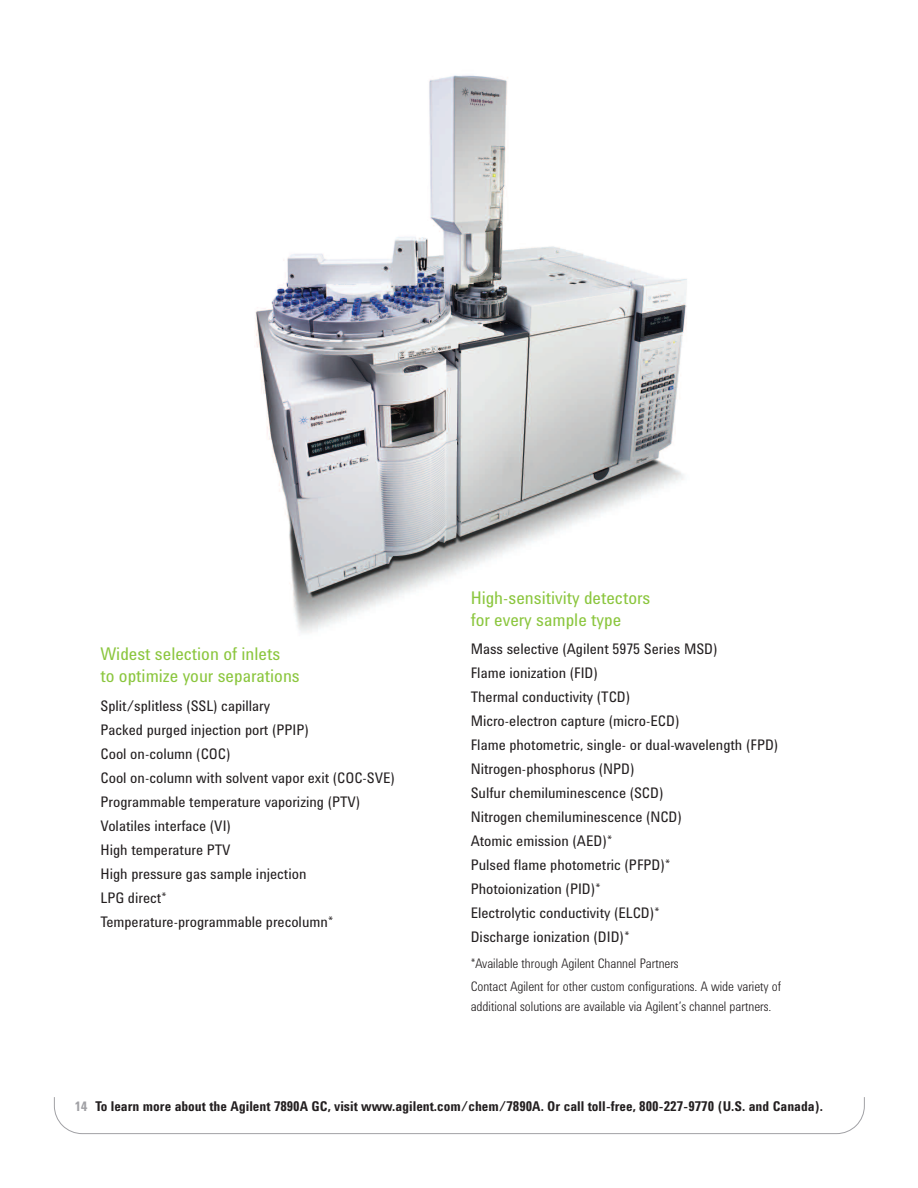
<style>
.page{position:relative;width:918px;height:1188px;background:#fff}
.page>*{position:absolute;margin:0;border:0;box-sizing:border-box;transform-origin:0 0}
.t1{font:18px/22.5px "Agilent Cond";color:#8bc63e}
.t2{font:15px/24px "Agilent Cond";color:#231f20}
.t3{font:700 13.8px "Agilent Cond";color:#231f20}
.t4{font:300 13.5px/23.9px "Agilent Cond";color:#231f20}
.s1{font-size:13.5px;color:#a1a1a5}
</style>
<div class="page">
<svg style="left:54px;top:1097px;width:811px;height:37px"></svg>
<img style="left:255px;top:75px;width:432px;height:558px">
<p class="t1" style="left:101px;top:644px;width:201px">Widest selection of inlets<br>to optimize your separations</p>
<p class="t2" style="left:101px;top:695px;width:296px">Split/splitless (SSL) capillary<br>Packed purged injection port (PPIP)<br>Cool on-column (COC)<br>Cool on-column with solvent vapor exit (COC-SVE)<br>Programmable temperature vaporizing (PTV)<br>Volatiles interface (VI)<br>High temperature PTV<br>High pressure gas sample injection<br>LPG direct*<br>Temperature-programmable precolumn*</p>
<p class="t1" style="left:471px;top:587px;width:181px">High-sensitivity detectors for every sample type</p>
<p class="t2" style="left:471px;top:638px;width:309px">Mass selective (Agilent 5975 Series MSD)<br>Flame ionization (FID)<br>Thermal conductivity (TCD)<br>Micro-electron capture (micro-ECD)<br>Flame photometric, single- or dual-wavelength (FPD)<br>Nitrogen-phosphorus (NPD)<br>Sulfur chemiluminescence (SCD)<br>Nitrogen chemiluminescence (NCD)<br>Atomic emission (AED)*<br>Pulsed flame photometric (PFPD)*<br>Photoionization (PID)*<br>Electrolytic conductivity (ELCD)*<br>Discharge ionization (DID)*</p>
<p class="t4" style="left:471px;top:952px;width:312px">*Available through Agilent Channel Partners<br>Contact Agilent for other custom configurations. A wide variety of</p>
<p class="t4" style="left:471px;top:995px;width:302px">additional solutions are available via Agilent’s channel partners.</p>
<p class="t3" style="left:75px;top:1102px;width:750px"><span class="s1">14</span> To learn more about the Agilent 7890A GC, visit www.agilent.com/chem/7890A. Or call toll-free, 800-227-9770 (U.S. and Canada).</p>
</div>
